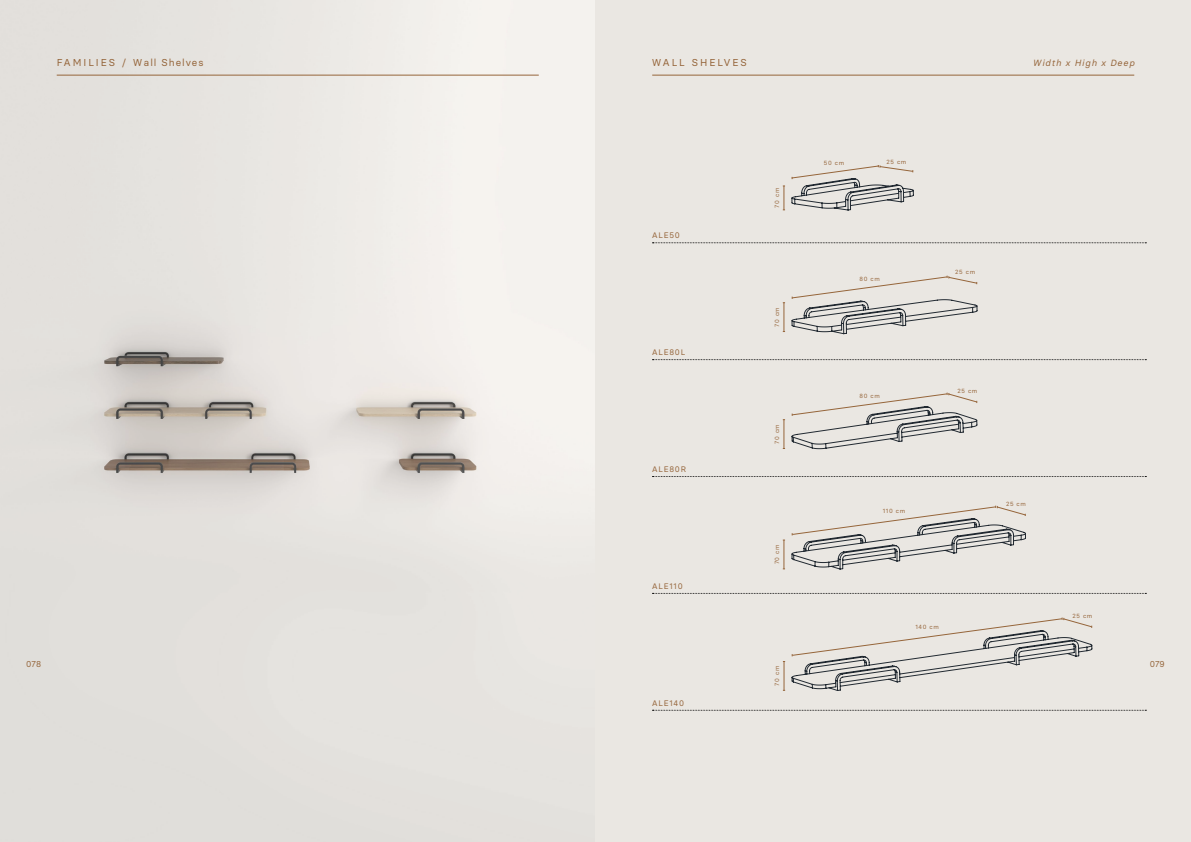
<style>
.page{position:relative;width:1191px;height:842px;background:#fff}
.page>*{position:absolute;margin:0;border:0;box-sizing:border-box;transform-origin:0 0}
.t1{font:10px "Basier Circle";letter-spacing:.11em;color:#95653a}
.t2{font:10px "Basier Circle";letter-spacing:.2em;color:#95653a}
.t3{font:italic 9px "Basier Circle";letter-spacing:.1em;color:#95653a}
.t4{font:8.5px "Basier Circle";color:#95653a}
.t5{font:8px "Basier Circle";letter-spacing:.1em;color:#95653a}
.t6{font:6px "Basier Circle";letter-spacing:.1em;color:#95653a}
</style>
<div class="page">
<img style="left:0;top:0;width:595px;height:842px">
<hr style="left:57px;top:75px;width:482px;height:1px;background:#95653a">
<div style="left:595px;top:0;width:596px;height:842px;background:#eae7e2"></div>
<svg style="left:652px;top:243px;width:494px;height:1px"></svg>
<svg style="left:652px;top:359px;width:494px;height:1px"></svg>
<svg style="left:652px;top:476px;width:494px;height:1px"></svg>
<svg style="left:652px;top:710px;width:494px;height:1px"></svg>
<svg style="left:652px;top:593px;width:494px;height:1px"></svg>
<svg style="left:783px;top:302px;width:2px;height:30px"></svg>
<svg style="left:791px;top:276px;width:186px;height:58px"></svg>
<svg style="left:783px;top:186px;width:2px;height:25px"></svg>
<svg style="left:791px;top:165px;width:122px;height:45px"></svg>
<svg style="left:783px;top:540px;width:2px;height:30px"></svg>
<svg style="left:792px;top:506px;width:234px;height:63px"></svg>
<svg style="left:783px;top:419px;width:2px;height:30px"></svg>
<svg style="left:791px;top:393px;width:186px;height:56px"></svg>
<svg style="left:783px;top:661px;width:2px;height:30px"></svg>
<svg style="left:792px;top:617px;width:300px;height:74px"></svg>
<hr style="left:652px;top:75px;width:482px;height:1px;background:#95653a">
<h1 class="t1" style="left:57px;top:56px;width:148px">FAMILIES / Wall Shelves</h1>
<h1 class="t2" style="left:652px;top:56px;width:96px">WALL SHELVES</h1>
<h2 class="t3" style="left:1033px;top:57px;width:103px">Width x High x Deep</h2>
<h3 class="t5" style="left:652px;top:230px;width:29px">ALE50</h3>
<h3 class="t5" style="left:652px;top:347px;width:34px">ALE80L</h3>
<h3 class="t5" style="left:652px;top:464px;width:35px">ALE80R</h3>
<h3 class="t5" style="left:652px;top:581px;width:32px">ALE110</h3>
<p class="t6" style="left:773px;top:208px;width:21px;rotate:-90deg">70 cm</p>
<p class="t6" style="left:773px;top:327px;width:21px;rotate:-90deg">70 cm</p>
<p class="t6" style="left:773px;top:444px;width:21px;rotate:-90deg">70 cm</p>
<p class="t6" style="left:773px;top:564px;width:21px;rotate:-90deg">70 cm</p>
<p class="t6" style="left:824px;top:159px;width:22px">50 cm</p>
<p class="t6" style="left:886px;top:158px;width:21px">25 cm</p>
<p class="t6" style="left:859px;top:275px;width:22px">80 cm</p>
<p class="t6" style="left:859px;top:392px;width:22px">80 cm</p>
<p class="t6" style="left:882px;top:507px;width:24px">110 cm</p>
<p class="t6" style="left:955px;top:268px;width:21px">25 cm</p>
<p class="t6" style="left:957px;top:387px;width:21px">25 cm</p>
<p class="t6" style="left:1006px;top:500px;width:21px">25 cm</p>
<p class="t6" style="left:915px;top:623px;width:25px">140 cm</p>
<p class="t6" style="left:1072px;top:612px;width:21px">25 cm</p>
<h3 class="t4" style="left:26px;top:659px;width:17px">078</h3>
<h3 class="t4" style="left:1149px;top:659px;width:17px">079</h3>
<p class="t6" style="left:773px;top:686px;width:21px;rotate:-90deg">70 cm</p>
<h3 class="t5" style="left:652px;top:698px;width:33px">ALE140</h3>
</div>
